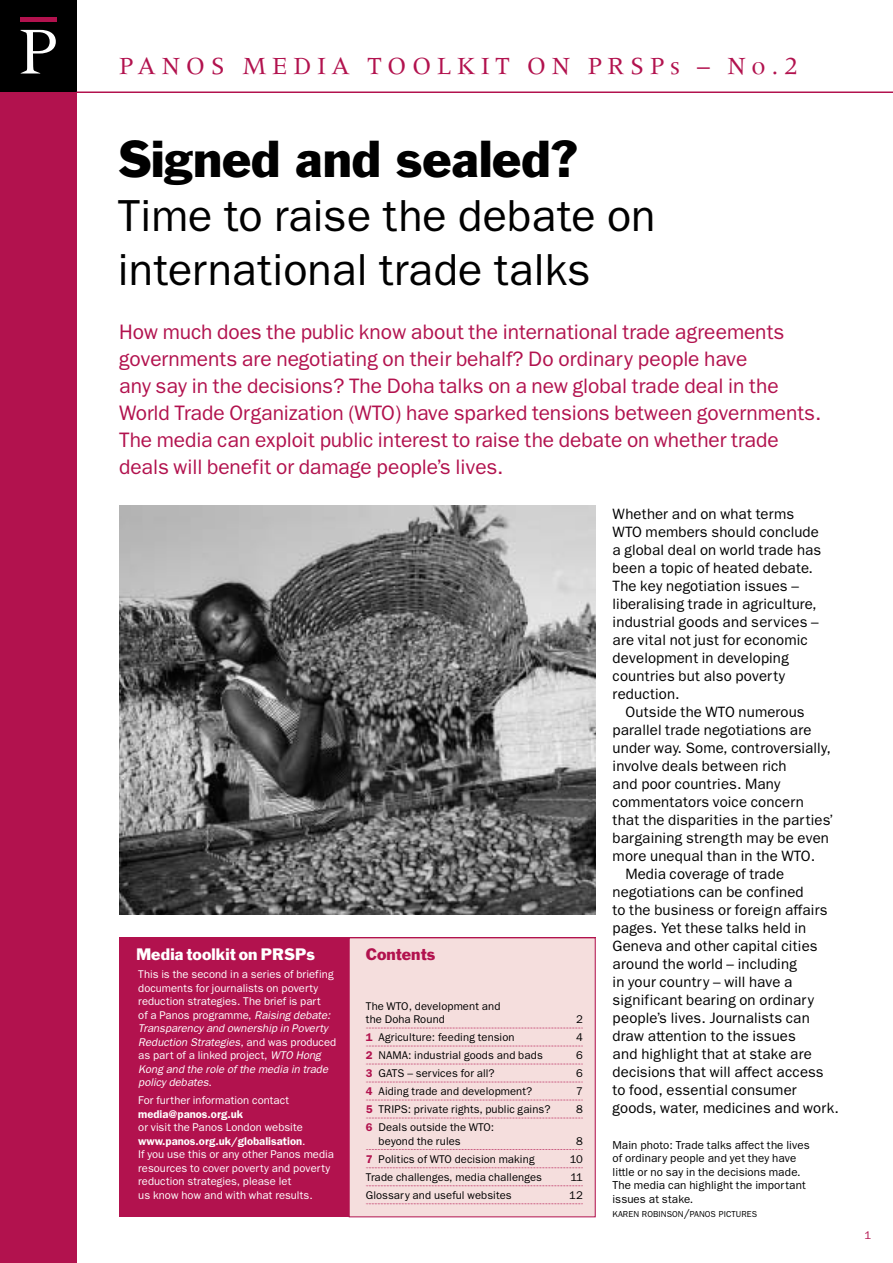
<style>
.page{position:relative;width:893px;height:1263px;background:#fff}
.page>*{position:absolute;margin:0;border:0;box-sizing:border-box;transform-origin:0 0}
.t1{font:48px "Franklin Gothic";color:#000}
.t2{font:45px/54px "Franklin Gothic";letter-spacing:.005em;color:#000}
.t3{font:25.5px "Meridien";letter-spacing:.22em;color:#b2124e}
.t4{font:21px/27px "Franklin Gothic";letter-spacing:-.005em;color:#b2124e}
.t5{font:15.3px "Franklin Gothic";letter-spacing:.005em;color:#fff}
.t6{font:15.3px "Franklin Gothic";color:#b2124e}
.t7{font:15px/18px "Franklin Gothic";letter-spacing:.01em;color:#000}
.t8{font:11.55px/13.5px "Franklin Gothic";letter-spacing:.01em;color:#000}
.t9{font:11.25px/13.5px "Franklin Gothic";letter-spacing:.005em;color:#fff}
.t10{font:11.25px/13.5px "Franklin Gothic";letter-spacing:.005em;color:#000}
.t11{font:600 11.25px "Franklin Gothic";color:#fff}
.t12{font:11.25px "Franklin Gothic";color:#b2124e}
.t13{font:8.7px "Franklin Gothic";letter-spacing:.01em;color:#000}
.s1{font-style:italic}
.s2{font-weight:600}
.s3{font-weight:600;color:#b2124e}
.s4{font-size:11.55px}
</style>
<div class="page">
<div style="left:0;top:91px;width:77px;height:1172px;background:#b2124e"></div>
<div style="left:0;top:0;width:77px;height:92px;background:#000"></div>
<svg style="left:21px;top:30px;width:35px;height:44px"></svg>
<div style="left:20px;top:17px;width:36px;height:5px;background:#b2124e"></div>
<hr style="left:77px;top:92px;width:815px;height:1px;background:#b2124e">
<div style="left:119px;top:938px;width:476px;height:279px;background:#b2124e"></div>
<img style="left:119px;top:506px;width:476px;height:409px">
<div style="left:349px;top:938px;width:246px;height:279px;background:#f5dedd"></div>
<svg style="left:366px;top:1028px;width:217px;height:1px"></svg>
<svg style="left:366px;top:1046px;width:217px;height:1px"></svg>
<svg style="left:366px;top:1064px;width:217px;height:1px"></svg>
<svg style="left:366px;top:1082px;width:217px;height:1px"></svg>
<svg style="left:366px;top:1100px;width:217px;height:1px"></svg>
<svg style="left:366px;top:1118px;width:217px;height:1px"></svg>
<svg style="left:366px;top:1149px;width:217px;height:1px"></svg>
<svg style="left:366px;top:1167px;width:217px;height:1px"></svg>
<svg style="left:366px;top:1185px;width:217px;height:1px"></svg>
<svg style="left:366px;top:1203px;width:217px;height:1px"></svg>
<h3 class="t3" style="left:119px;top:55px;width:680px">PANOS MEDIA TOOLKIT ON PRSPs – No.2</h3>
<h1 class="t1" style="left:118px;top:141px;width:461px">Signed and sealed?</h1>
<h2 class="t2" style="left:118px;top:192px;width:539px">Time to raise the debate on international trade talks</h2>
<p class="t4" style="left:119px;top:320px;width:703px">How much does the public know about the international trade agreements governments are negotiating on their behalf? Do ordinary people have<br>any say in the decisions? The Doha talks on a new global trade deal in the World Trade Organization (WTO) have sparked tensions between governments.<br>The media can exploit public interest to raise the debate on whether trade deals will benefit or damage people’s lives.</p>
<p class="t7" style="left:612px;top:506px;width:210px">Whether and on what terms<br>WTO members should conclude a global deal on world trade has been a topic of heated debate.<br>The key negotiation issues – liberalising trade in agriculture, industrial goods and services – are vital not just for economic development in developing countries but also poverty reduction.</p>
<p class="t7" style="left:625px;top:704px;width:181px">Outside the WTO numerous</p>
<p class="t7" style="left:612px;top:722px;width:200px">parallel trade negotiations are</p>
<p class="t7" style="left:612px;top:740px;width:220px">under way. Some, controversially,</p>
<p class="t7" style="left:612px;top:758px;width:175px">involve deals between rich</p>
<p class="t7" style="left:612px;top:776px;width:169px">and poor countries. Many</p>
<p class="t7" style="left:612px;top:794px;width:193px">commentators voice concern</p>
<p class="t7" style="left:612px;top:812px;width:222px">that the disparities in the parties’</p>
<p class="t7" style="left:612px;top:830px;width:218px">bargaining strength may be even</p>
<p class="t7" style="left:612px;top:848px;width:204px">more unequal than in the WTO.</p>
<p class="t7" style="left:625px;top:866px;width:160px">Media coverage of trade</p>
<p class="t7" style="left:612px;top:884px;width:192px">negotiations can be confined</p>
<p class="t7" style="left:612px;top:902px;width:216px">to the business or foreign affairs</p>
<p class="t7" style="left:612px;top:920px;width:195px">pages. Yet these talks held in</p>
<p class="t7" style="left:612px;top:938px;width:206px">Geneva and other capital cities</p>
<p class="t7" style="left:612px;top:956px;width:186px">around the world – including</p>
<p class="t7" style="left:612px;top:974px;width:181px">in your country – will have a</p>
<p class="t7" style="left:612px;top:992px;width:203px">significant bearing on ordinary</p>
<p class="t7" style="left:612px;top:1010px;width:199px">people’s lives. Journalists can</p>
<p class="t7" style="left:612px;top:1028px;width:185px">draw attention to the issues</p>
<p class="t7" style="left:612px;top:1046px;width:201px">and highlight that at stake are</p>
<p class="t7" style="left:612px;top:1064px;width:213px">decisions that will affect access</p>
<p class="t7" style="left:612px;top:1082px;width:185px">to food, essential consumer</p>
<p class="t7" style="left:612px;top:1100px;width:228px">goods, water, medicines and work.</p>
<p class="t5" style="left:136px;top:948px;width:180px">Media toolkit on PRSPs</p>
<p class="t9" style="left:138px;top:968px;width:200px">This is the second in a series of briefing documents for journalists on poverty reduction strategies. The brief is part<br>of a Panos programme, <span class="s1">Raising debate:<br>Transparency and ownership in Poverty Reduction Strategies</span>, and was produced as part of a linked project, <span class="s1">WTO Hong Kong and the role of the media in trade policy debates</span>.</p>
<p class="t9" style="left:138px;top:1094px;width:152px">For further information contact</p>
<p class="t11" style="left:138px;top:1110px;width:106px">media@panos.org.uk</p>
<p class="t9" style="left:138px;top:1121px;width:197px">or visit the Panos London website <span class="s2">www.panos.org.uk/globalisation</span>.<br>If you use this or any other Panos media resources to cover poverty and poverty reduction strategies, please let<br>us know how and with what results.</p>
<p class="t6" style="left:366px;top:948px;width:71px">Contents</p>
<p class="t10" style="left:366px;top:1000px;width:136px">The WTO, development and the Doha Round</p>
<p class="t10" style="left:576px;top:1013px;width:8px">2</p>
<p class="t10" style="left:366px;top:1031px;width:150px"><span class="s3">1</span> Agriculture: feeding tension</p>
<p class="t10" style="left:576px;top:1031px;width:8px">4</p>
<p class="t10" style="left:366px;top:1049px;width:178px"><span class="s3">2</span> NAMA: industrial goods and bads</p>
<p class="t10" style="left:576px;top:1049px;width:8px">6</p>
<p class="t10" style="left:366px;top:1067px;width:130px"><span class="s3">3</span> GATS – services for all?</p>
<p class="t10" style="left:576px;top:1067px;width:8px">6</p>
<p class="t10" style="left:366px;top:1085px;width:168px"><span class="s3">4</span> Aiding trade and development?</p>
<p class="t10" style="left:576px;top:1085px;width:8px">7</p>
<p class="t10" style="left:366px;top:1103px;width:186px"><span class="s3">5</span> TRIPS: private rights, public gains?</p>
<p class="t10" style="left:576px;top:1103px;width:8px">8</p>
<p class="t10" style="left:378px;top:1121px;width:117px;text-indent:-13px"><span class="s3">6</span> Deals outside the WTO: beyond the rules</p>
<p class="t10" style="left:576px;top:1135px;width:8px">8</p>
<p class="t8" style="left:612px;top:1139px;width:199px">Main photo: Trade talks affect the lives of ordinary people and yet they have little or no say in the decisions made.<br>The media can highlight the important issues at stake.</p>
<p class="t13" style="left:612px;top:1211px;width:146px">KAREN ROBINSON<span class="s4">/</span>PANOS PICTURES</p>
<p class="t10" style="left:366px;top:1153px;width:170px"><span class="s3">7</span> Politics of WTO decision making</p>
<p class="t10" style="left:570px;top:1153px;width:14px">10</p>
<p class="t10" style="left:366px;top:1171px;width:178px">Trade challenges, media challenges</p>
<p class="t10" style="left:570px;top:1171px;width:14px">11</p>
<p class="t10" style="left:366px;top:1189px;width:147px">Glossary and useful websites</p>
<p class="t10" style="left:569px;top:1189px;width:15px">12</p>
<p class="t12" style="left:864px;top:1231px;width:8px">1</p>
</div>
